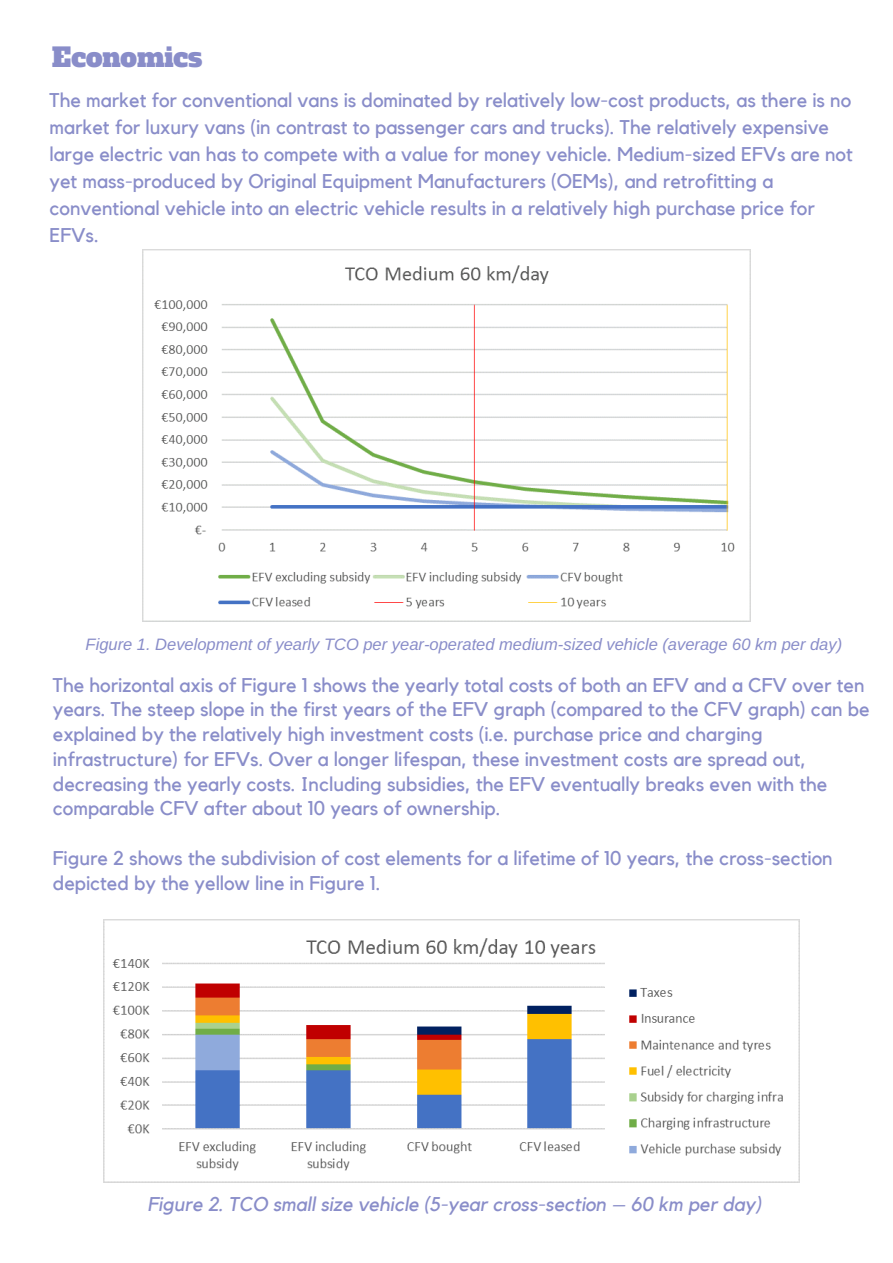
<style>
.page{position:relative;width:893px;height:1263px;background:#fff}
.page>*{position:absolute;margin:0;border:0;box-sizing:border-box;transform-origin:0 0}
.t1{font:26.4px "Alfa Slab One";color:#898dc9}
.t2{font:19.8px/24.8px "Kollektif";color:#898dc9}
.t3{font:italic 19.8px "Kollektif";color:#898dc9}
.t4{font:italic 16.5px "Arimo";color:#898dc9}
</style>
<div class="page">
<img style="left:143px;top:250px;width:607px;height:372px">
<img style="left:103px;top:919px;width:696px;height:264px">
<h1 class="t1" style="left:52px;top:40px;width:152px">Economics</h1>
<p class="t2" style="left:49px;top:87px;width:804px;line-height:27px">The market for conventional vans is dominated by relatively low-cost products, as there is no market for luxury vans (in contrast to passenger cars and trucks). The relatively expensive large electric van has to compete with a value for money vehicle. Medium-sized EFVs are not yet mass-produced by Original Equipment Manufacturers (OEMs), and retrofitting a conventional vehicle into an electric vehicle results in a relatively high purchase price for EFVs.</p>
<p class="t4" style="left:86px;top:635px;width:758px">Figure 1. Development of yearly TCO per year-operated medium-sized vehicle (average 60 km per day)</p>
<p class="t2" style="left:53px;top:673px;width:818px">The horizontal axis of Figure 1 shows the yearly total costs of both an EFV and a CFV over ten years. The steep slope in the first years of the EFV graph (compared to the CFV graph) can be explained by the relatively high investment costs (i.e. purchase price and charging infrastructure) for EFVs. Over a longer lifespan, these investment costs are spread out, decreasing the yearly costs. Including subsidies, the EFV eventually breaks even with the comparable CFV after about 10 years of ownership.</p>
<p class="t2" style="left:53px;top:846px;width:781px">Figure 2 shows the subdivision of cost elements for a lifetime of 10 years, the cross-section depicted by the yellow line in Figure 1.</p>
<p class="t3" style="left:147px;top:1195px;width:615px">Figure 2. TCO small size vehicle (5-year cross-section – 60 km per day)</p>
</div>
